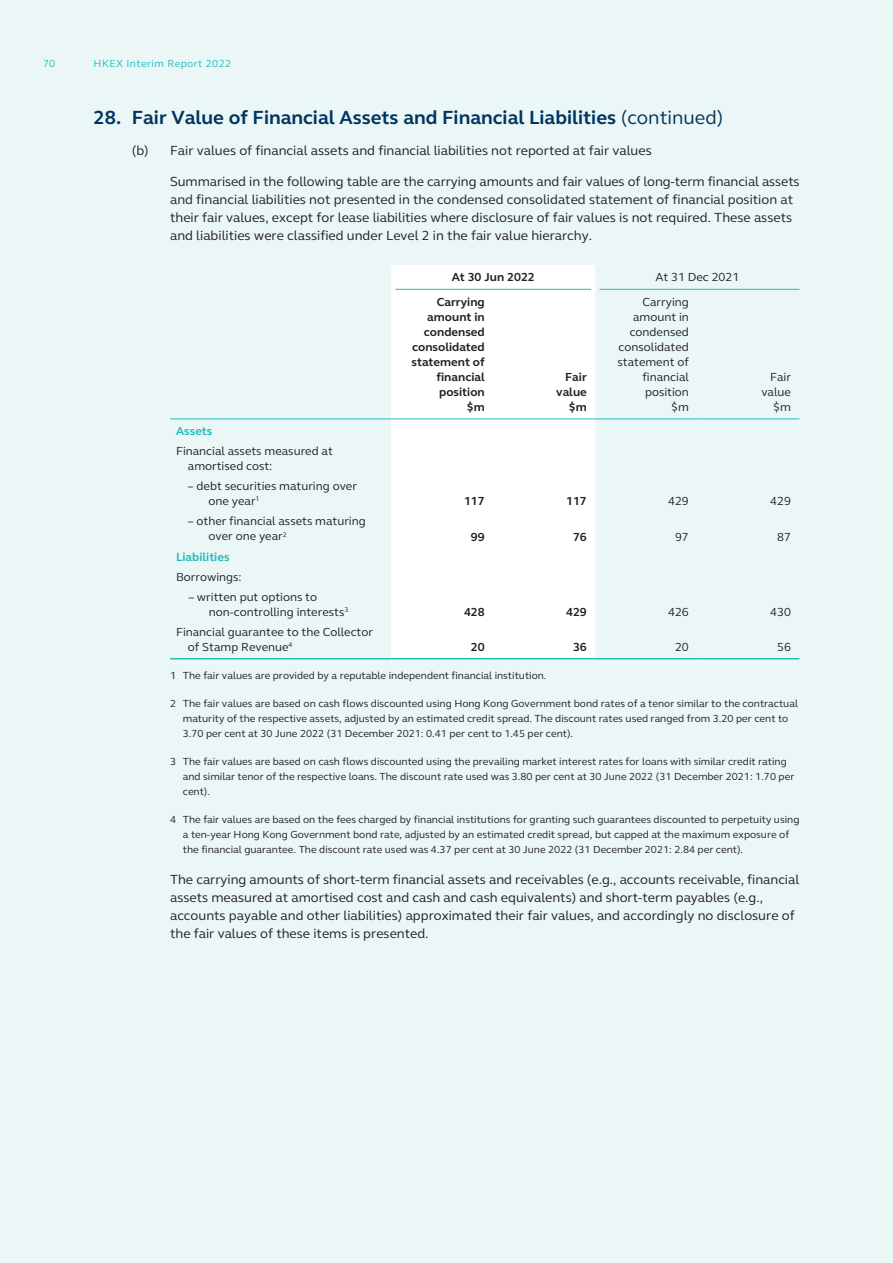
<style>
.page{position:relative;width:893px;height:1263px;background:#ebf6f6}
.page>*{position:absolute;margin:0;border:0;box-sizing:border-box;transform-origin:0 0}
.t1{font:700 19.5px "FS Elliot Pro";color:#003560}
.t2{font:13.5px/18px "FS Elliot Pro";color:#231f20}
.t3{font:12px/15px "FS Elliot Pro";color:#231f20}
.t4{font:700 12px/15px "FS Elliot Pro";color:#231f20;text-align:right}
.t5{font:700 12px "FS Elliot Pro";color:#21bdbd}
.t6{font:10.5px/15px "FS Elliot Pro";color:#231f20}
.t7{font:10.5px "FS Elliot Pro";letter-spacing:.04em;color:#21bdbd}
.s1{font-weight:400}
</style>
<div class="page">
<div style="left:391px;top:265px;width:204px;height:393px;background:#fff"></div>
<hr style="left:395px;top:289px;width:196px;height:1px;background:#21bdbd">
<hr style="left:600px;top:289px;width:199px;height:1px;background:#21bdbd">
<hr style="left:170px;top:419px;width:221px;height:1px;background:#21bdbd">
<hr style="left:391px;top:419px;width:102px;height:1px;background:#21bdbd">
<hr style="left:493px;top:419px;width:102px;height:1px;background:#21bdbd">
<hr style="left:595px;top:419px;width:102px;height:1px;background:#21bdbd">
<hr style="left:697px;top:419px;width:102px;height:1px;background:#21bdbd">
<hr style="left:170px;top:658px;width:221px;height:1px;background:#21bdbd">
<hr style="left:391px;top:658px;width:102px;height:1px;background:#21bdbd">
<hr style="left:493px;top:658px;width:102px;height:1px;background:#21bdbd">
<hr style="left:595px;top:658px;width:102px;height:1px;background:#21bdbd">
<hr style="left:697px;top:658px;width:102px;height:1px;background:#21bdbd">
<p class="t7" style="left:43px;top:57px;width:14px">70</p>
<p class="t7" style="left:94px;top:57px;width:139px">HKEX Interim Report 2022</p>
<h1 class="t1" style="left:94px;top:105px;width:631px">28. Fair Value of Financial Assets and Financial Liabilities <span class="s1">(continued)</span></h1>
<p class="t2" style="left:132px;top:141px;width:521px">(b) Fair values of financial assets and financial liabilities not reported at fair values</p>
<p class="t2" style="left:170px;top:172px;width:631px">Summarised in the following table are the carrying amounts and fair values of long-term financial assets and financial liabilities not presented in the condensed consolidated statement of financial position at their fair values, except for lease liabilities where disclosure of fair values is not required. These assets and liabilities were classified under Level 2 in the fair value hierarchy.</p>
<p class="t4" style="left:452px;top:269px;width:85px">At 30 Jun 2022</p>
<p class="t3" style="left:655px;top:269px;width:85px">At 31 Dec 2021</p>
<p class="t4" style="left:411px;top:294px;width:75px">Carrying amount in condensed consolidated statement of financial position</p>
<p class="t3" style="left:618px;top:294px;width:73px;text-align:right">Carrying amount in condensed consolidated statement of financial position</p>
<p class="t4" style="left:556px;top:369px;width:32px">Fair value</p>
<p class="t3" style="left:761px;top:369px;width:31px;text-align:right">Fair value</p>
<p class="t5" style="left:176px;top:423px;width:38px">Assets</p>
<p class="t3" style="left:188px;top:443px;width:146px;text-indent:-12px">Financial assets measured at amortised cost:</p>
<p class="t3" style="left:209px;top:478px;width:150px;text-indent:-21px">– debt securities maturing over one year<sup>1</sup></p>
<p class="t3" style="left:209px;top:514px;width:159px;text-indent:-21px">– other financial assets maturing over one year<sup>2</sup></p>
<p class="t5" style="left:176px;top:548px;width:55px">Liabilities</p>
<p class="t3" style="left:176px;top:569px;width:67px">Borrowings:</p>
<p class="t3" style="left:209px;top:589px;width:141px;text-indent:-21px">– written put options to non-controlling interests<sup>3</sup></p>
<p class="t4" style="left:467px;top:399px;width:19px">$m</p>
<p class="t4" style="left:569px;top:399px;width:19px">$m</p>
<p class="t3" style="left:671px;top:399px;width:19px">$m</p>
<p class="t3" style="left:773px;top:399px;width:19px">$m</p>
<p class="t4" style="left:464px;top:494px;width:22px">117</p>
<p class="t4" style="left:566px;top:494px;width:22px">117</p>
<p class="t3" style="left:668px;top:493px;width:22px">429</p>
<p class="t3" style="left:770px;top:493px;width:22px">429</p>
<p class="t4" style="left:471px;top:529px;width:15px">99</p>
<p class="t4" style="left:573px;top:529px;width:15px">76</p>
<p class="t3" style="left:675px;top:529px;width:15px">97</p>
<p class="t3" style="left:777px;top:529px;width:15px">87</p>
<p class="t4" style="left:464px;top:604px;width:22px">428</p>
<p class="t4" style="left:566px;top:604px;width:22px">429</p>
<p class="t3" style="left:668px;top:604px;width:22px">426</p>
<p class="t3" style="left:770px;top:604px;width:22px">430</p>
<p class="t3" style="left:188px;top:624px;width:187px;text-indent:-12px">Financial guarantee to the Collector of Stamp Revenue<sup>4</sup></p>
<p class="t4" style="left:471px;top:639px;width:15px">20</p>
<p class="t4" style="left:573px;top:639px;width:15px">36</p>
<p class="t3" style="left:675px;top:639px;width:15px">20</p>
<p class="t3" style="left:777px;top:639px;width:15px">56</p>
<p class="t6" style="left:170px;top:668px;width:378px">1 The fair values are provided by a reputable independent financial institution.</p>
<p class="t6" style="left:183px;top:696px;width:617px;text-indent:-13px">2 The fair values are based on cash flows discounted using Hong Kong Government bond rates of a tenor similar to the contractual maturity of the respective assets, adjusted by an estimated credit spread. The discount rates used ranged from 3.20 per cent to<br>3.70 per cent at 30 June 2022 (31 December 2021: 0.41 per cent to 1.45 per cent).</p>
<p class="t6" style="left:183px;top:754px;width:613px;text-indent:-13px">3 The fair values are based on cash flows discounted using the prevailing market interest rates for loans with similar credit rating and similar tenor of the respective loans. The discount rate used was 3.80 per cent at 30 June 2022 (31 December 2021: 1.70 per cent).</p>
<p class="t6" style="left:183px;top:811px;width:618px;text-indent:-13px">4 The fair values are based on the fees charged by financial institutions for granting such guarantees discounted to perpetuity using a ten-year Hong Kong Government bond rate, adjusted by an estimated credit spread, but capped at the maximum exposure of the financial guarantee. The discount rate used was 4.37 per cent at 30 June 2022 (31 December 2021: 2.84 per cent).</p>
<p class="t2" style="left:170px;top:870px;width:631px">The carrying amounts of short-term financial assets and receivables (e.g., accounts receivable, financial assets measured at amortised cost and cash and cash equivalents) and short-term payables (e.g., accounts payable and other liabilities) approximated their fair values, and accordingly no disclosure of the fair values of these items is presented.</p>
</div>
